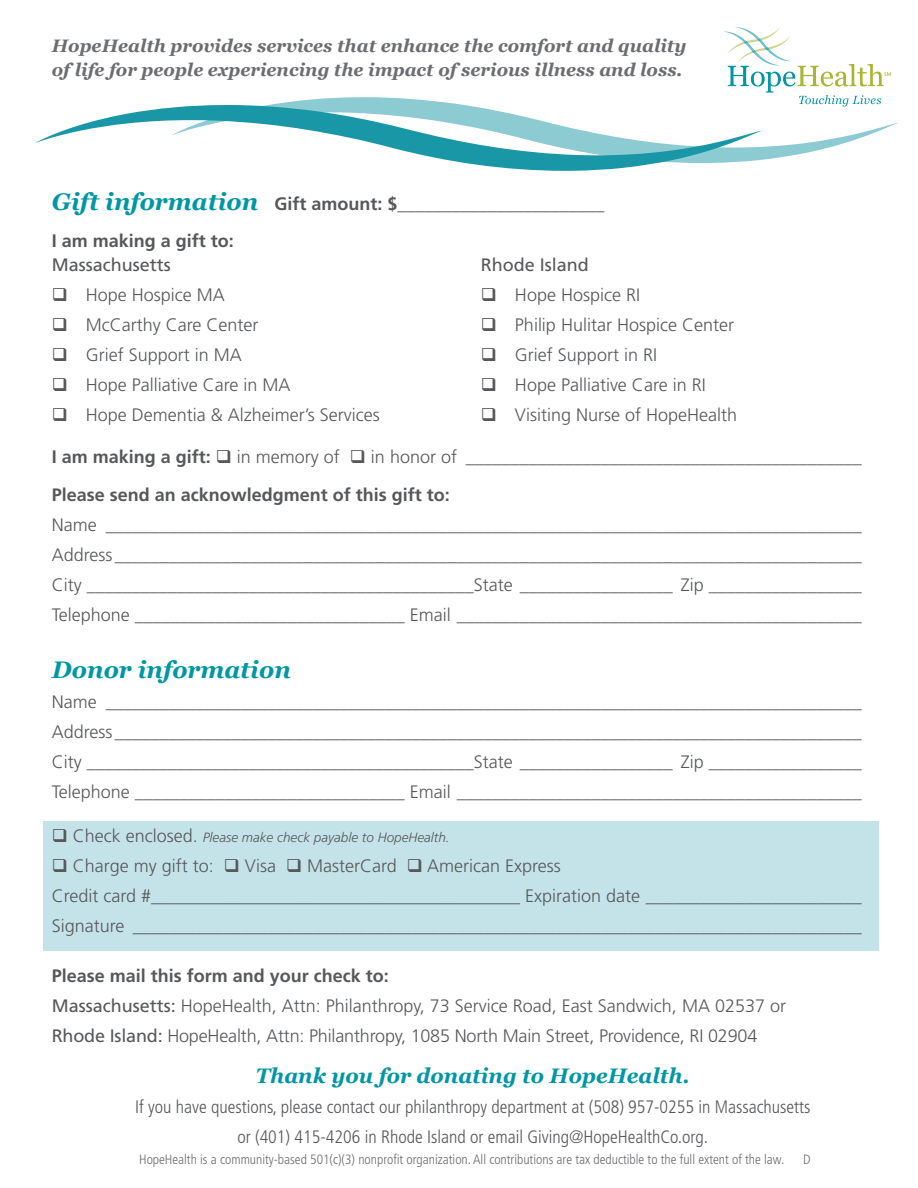
<style>
.page{position:relative;width:918px;height:1188px;background:#fff}
.page>*{position:absolute;margin:0;border:0;box-sizing:border-box;transform-origin:0 0}
.t1{font:italic 700 24px "Georgia";color:#0097a4}
.t2{font:italic 700 21px "Georgia";color:#0097a4}
.t3{font:300 18px/30px "Frutiger LT Std";color:#57585a;text-align:justify}
.t4{font:300 condensed 18px/30px "Frutiger LT Std";color:#57585a;text-align:center}
.t5{font:italic 700 18px/24px "Georgia";color:#6c6d70}
.t6{font:700 18px "Frutiger LT Std";color:#57585a}
.t7{font:18px "Frutiger LT Std";color:#57585a}
.t8{font:300 condensed 13.5px "Frutiger LT Std";color:#6c6d70}
.t9{font:italic 300 13.5px "Frutiger LT Std";color:#57585a}
.s1{font-family:"Georgia";font-style:italic;font-size:24px;color:#0097a4}
.s2{font-weight:700}
.s3{font-style:normal;font-size:18px}
.s4{font-weight:400}
</style>
<div class="page">
<div style="left:43px;top:821px;width:836px;height:129px;background:#c4e3e8"></div>
<svg style="left:724px;top:27px;width:167px;height:70px"></svg>
<svg style="left:35px;top:107px;width:622px;height:64px"></svg>
<svg style="left:171px;top:97px;width:727px;height:66px"></svg>
<p class="t5" style="left:52px;top:33px;width:636px">HopeHealth provides services that enhance the comfort and quality of life for people experiencing the impact of serious illness and loss.</p>
<p class="t6" style="left:52px;top:193px;width:554px"><span class="s1">Gift information</span> Gift amount: $_______________________</p>
<p class="t6" style="left:52px;top:230px;width:184px">I am making a gift to:</p>
<p class="t7" style="left:52px;top:254px;width:121px">Massachusetts</p>
<p class="t3" style="left:52px;top:280px;width:175px">❑ Hope Hospice MA</p>
<p class="t3" style="left:52px;top:310px;width:208px">❑ McCarthy Care Center</p>
<p class="t3" style="left:52px;top:340px;width:192px">❑ Grief Support in MA</p>
<p class="t3" style="left:52px;top:370px;width:240px">❑ Hope Palliative Care in MA</p>
<p class="t3" style="left:52px;top:400px;width:330px">❑ Hope Dementia &amp; Alzheimer’s Services</p>
<p class="t7" style="left:481px;top:254px;width:110px">Rhode Island</p>
<p class="t3" style="left:481px;top:280px;width:161px">❑ Hope Hospice RI</p>
<p class="t3" style="left:481px;top:310px;width:255px">❑ Philip Hulitar Hospice Center</p>
<p class="t3" style="left:481px;top:340px;width:178px">❑ Grief Support in RI</p>
<p class="t3" style="left:481px;top:370px;width:226px">❑ Hope Palliative Care in RI</p>
<p class="t3" style="left:481px;top:400px;width:258px">❑ Visiting Nurse of HopeHealth</p>
<p class="t3" style="left:52px;top:442px;width:811px"><span class="s2">I am making a gift:</span> ❑ in memory of ❑ in honor of ____________________________________________</p>
<p class="t6" style="left:52px;top:484px;width:400px">Please send an acknowledgment of this gift to:</p>
<p class="t3" style="left:52px;top:510px;width:811px">Name ____________________________________________________________________________________ Address ___________________________________________________________________________________ City ___________________________________________State _________________ Zip _________________ Telephone ______________________________ Email _____________________________________________</p>
<h1 class="t1" style="left:52px;top:652px;width:241px">Donor information</h1>
<p class="t3" style="left:52px;top:687px;width:811px">Name ____________________________________________________________________________________ Address ___________________________________________________________________________________ City ___________________________________________State _________________ Zip _________________ Telephone ______________________________ Email _____________________________________________</p>
<p class="t9" style="left:52px;top:829px;width:399px">❑ <span class="s3">Check enclosed.</span> Please make check payable to HopeHealth.</p>
<p class="t3" style="left:52px;top:851px;width:811px;text-align:left">❑ Charge my gift to: ❑ Visa ❑ MasterCard ❑ American Express<br>Credit card #_________________________________________ Expiration date ________________________<br>Signature _________________________________________________________________________________</p>
<p class="t3" style="left:52px;top:961px;width:736px;text-align:left"><span class="s2">Please mail this form and your check to:<br></span><span class="s4">Massachusetts:</span> HopeHealth, Attn: Philanthropy, 73 Service Road, East Sandwich, MA 02537 or<br><span class="s4">Rhode Island:</span> HopeHealth, Attn: Philanthropy, 1085 North Main Street, Providence, RI 02904</p>
<p class="t2" style="left:256px;top:1060px;width:435px">Thank you for donating to HopeHealth.</p>
<p class="t4" style="left:135px;top:1092px;width:677px">If you have questions, please contact our philanthropy department at (508) 957-0255 in Massachusetts or (401) 415-4206 in Rhode Island or email Giving@HopeHealthCo.org.</p>
<p class="t8" style="left:139px;top:1152px;width:647px">HopeHealth is a community-based 501(c)(3) nonprofit organization. All contributions are tax deductible to the full extent of the law.</p>
<p class="t8" style="left:803px;top:1152px;width:9px">D</p>
</div>
